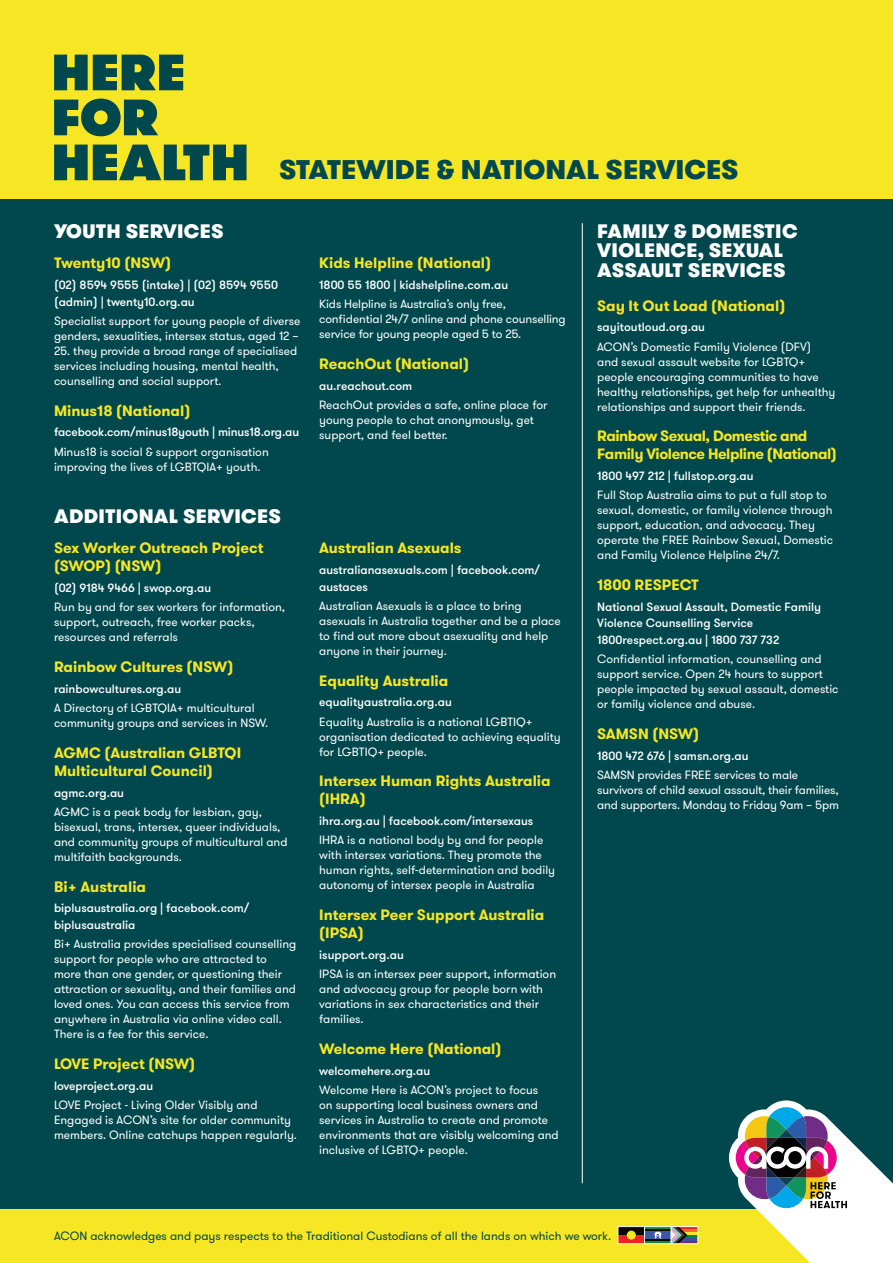
<style>
.page{position:relative;width:893px;height:1263px;background:#f7e623}
.page>*{position:absolute;margin:0;border:0;box-sizing:border-box;transform-origin:0 0}
.t1{font:800 51px/45px "GT Walsheim";letter-spacing:-.01em;color:#00484d}
.t2{font:900 27px "GT Walsheim";color:#00484d}
.t3{font:900 19.5px/19.5px "GT Walsheim";letter-spacing:.015em;color:#fff}
.t4{font:700 15px/18px "GT Walsheim";color:#f7e623}
.t5{font:700 15px/18px "GT Walsheim";letter-spacing:-.03em;color:#f7e623}
.t6{font:12px/15px "GT Walsheim";color:#fff}
.t7{font:500 12px/16.5px "GT Walsheim";color:#fff}
.t8{font:12px "GT Walsheim";color:#00484d}
</style>
<div class="page">
<div style="left:0;top:200px;width:893px;height:1009px;background:#00484d"></div>
<svg style="left:729px;top:1100px;width:164px;height:163px"></svg>
<div style="left:618px;top:1235px;width:27px;height:9px;background:#ee2123"></div>
<div style="left:618px;top:1226px;width:27px;height:9px;background:#070904"></div>
<div style="left:627px;top:1230px;width:9px;height:10px;background:#f0e81f;border-radius:50%"></div>
<div style="left:617px;top:1226px;width:28px;height:18px;border:1px solid #fff"></div>
<hr style="left:645px;top:1226px;width:26px;height:4px;background:#118943">
<hr style="left:645px;top:1240px;width:26px;height:4px;background:#118943">
<div style="left:645px;top:1230px;width:26px;height:10px;background:#3c58a4"></div>
<hr style="left:645px;top:1229px;width:26px;height:2px;background:#070904">
<hr style="left:645px;top:1239px;width:26px;height:2px;background:#070904">
<svg style="left:654px;top:1231px;width:8px;height:8px"></svg>
<div style="left:644px;top:1226px;width:28px;height:18px;border:1px solid #fff"></div>
<hr style="left:671px;top:1226px;width:27px;height:3px;background:#ee2123">
<hr style="left:671px;top:1229px;width:27px;height:3px;background:#f36a21">
<hr style="left:671px;top:1235px;width:27px;height:3px;background:#0e813f">
<hr style="left:671px;top:1238px;width:27px;height:3px;background:#3c50a2">
<hr style="left:671px;top:1241px;width:27px;height:3px;background:#702c86">
<svg style="left:673px;top:1228px;width:14px;height:14px"></svg>
<div style="left:671px;top:1226px;width:27px;height:18px;border:1px solid #fff"></div>
<hr style="left:582px;top:223px;width:1px;height:960px;background:#fff">
<h1 class="t1" style="left:51px;top:50px;width:200px">HERE<br>FOR<br>HEALTH</h1>
<h2 class="t2" style="left:279px;top:151px;width:461px">STATEWIDE &amp; NATIONAL SERVICES</h2>
<h3 class="t3" style="left:54px;top:221px;width:171px">YOUTH SERVICES</h3>
<p class="t4" style="left:54px;top:254px;width:119px">Twenty10 (NSW)</p>
<p class="t7" style="left:54px;top:277px;width:226px">(02) 8594 9555 (intake) | (02) 8594 9550 (admin) | twenty10.org.au</p>
<p class="t6" style="left:54px;top:314px;width:248px">Specialist support for young people of diverse genders, sexualities, intersex status, aged 12 –</p>
<p class="t6" style="left:54px;top:344px;width:245px">25. they provide a broad range of specialised services including housing, mental health, counselling and social support.</p>
<p class="t4" style="left:54px;top:402px;width:138px">Minus18 (National)</p>
<p class="t7" style="left:54px;top:424px;width:247px">facebook.com/minus18youth | minus18.org.au</p>
<p class="t6" style="left:54px;top:444px;width:216px">Minus18 is social &amp; support organisation improving the lives of LGBTQIA+ youth.</p>
<h3 class="t3" style="left:54px;top:506px;width:228px">ADDITIONAL SERVICES</h3>
<p class="t4" style="left:54px;top:539px;width:211px">Sex Worker Outreach Project (SWOP) (NSW)</p>
<p class="t7" style="left:54px;top:580px;width:159px">(02) 9184 9466 | swop.org.au</p>
<p class="t6" style="left:54px;top:600px;width:233px">Run by and for sex workers for information, support, outreach, free worker packs, resources and referrals</p>
<p class="t4" style="left:54px;top:658px;width:181px">Rainbow Cultures (NSW)</p>
<p class="t7" style="left:54px;top:681px;width:129px">rainbowcultures.org.au</p>
<p class="t6" style="left:54px;top:701px;width:216px">A Directory of LGBTQIA+ multicultural community groups and services in NSW.</p>
<p class="t4" style="left:54px;top:744px;width:189px">AGMC (Australian GLBTQI<br>Multicultural Council)</p>
<p class="t7" style="left:54px;top:784px;width:72px">agmc.org.au</p>
<p class="t6" style="left:54px;top:804px;width:235px">AGMC is a peak body for lesbian, gay, bisexual, trans, intersex, queer individuals, and community groups of multicultural and multifaith backgrounds.</p>
<p class="t4" style="left:54px;top:877px;width:94px">Bi+ Australia</p>
<p class="t7" style="left:54px;top:900px;width:197px">biplusaustralia.org | facebook.com/ biplusaustralia</p>
<p class="t6" style="left:54px;top:937px;width:244px">Bi+ Australia provides specialised counselling support for people who are attracted to more than one gender, or questioning their attraction or sexuality, and their families and loved ones. You can access this service from anywhere in Australia via online video call.<br>There is a fee for this service.</p>
<p class="t4" style="left:54px;top:1055px;width:143px">LOVE Project (NSW)</p>
<p class="t7" style="left:54px;top:1077px;width:101px">loveproject.org.au</p>
<p class="t6" style="left:54px;top:1097px;width:244px">LOVE Project - Living Older Visibly and<br>Engaged is ACON’s site for older community members. Online catchups happen regularly.</p>
<p class="t4" style="left:319px;top:254px;width:173px">Kids Helpline (National)</p>
<p class="t7" style="left:319px;top:277px;width:190px">1800 55 1800 | kidshelpline.com.au</p>
<p class="t6" style="left:319px;top:297px;width:248px">Kids Helpline is Australia’s only free, confidential 24/7 online and phone counselling service for young people aged 5 to 25.</p>
<p class="t4" style="left:319px;top:355px;width:151px">ReachOut (National)</p>
<p class="t7" style="left:319px;top:378px;width:95px">au.reachout.com</p>
<p class="t6" style="left:319px;top:398px;width:230px">ReachOut provides a safe, online place for young people to chat anonymously, get support, and feel better.</p>
<p class="t4" style="left:319px;top:539px;width:144px">Australian Asexuals</p>
<p class="t7" style="left:319px;top:562px;width:222px">australianasexuals.com | facebook.com/ austaces</p>
<p class="t6" style="left:319px;top:598px;width:243px">Australian Asexuals is a place to bring asexuals in Australia together and be a place to find out more about asexuality and help anyone in their journey.</p>
<p class="t4" style="left:319px;top:671px;width:131px">Equality Australia</p>
<p class="t7" style="left:319px;top:694px;width:134px">equalityaustralia.org.au</p>
<p class="t6" style="left:319px;top:714px;width:243px">Equality Australia is a national LGBTIQ+ organisation dedicated to achieving equality for LGBTIQ+ people.</p>
<p class="t4" style="left:319px;top:772px;width:233px">Intersex Human Rights Australia (IHRA)</p>
<p class="t7" style="left:319px;top:813px;width:216px">ihra.org.au | facebook.com/intersexaus</p>
<p class="t6" style="left:319px;top:833px;width:237px">IHRA is a national body by and for people with intersex variations. They promote the human rights, self-determination and bodily autonomy of intersex people in Australia</p>
<p class="t4" style="left:319px;top:906px;width:227px">Intersex Peer Support Australia (IPSA)</p>
<p class="t7" style="left:319px;top:947px;width:86px">isupport.org.au</p>
<p class="t6" style="left:319px;top:967px;width:238px">IPSA is an intersex peer support, information and advocacy group for people born with variations in sex characteristics and their families.</p>
<p class="t4" style="left:319px;top:1040px;width:184px">Welcome Here (National)</p>
<p class="t7" style="left:319px;top:1062px;width:113px">welcomehere.org.au</p>
<p class="t6" style="left:319px;top:1082px;width:241px">Welcome Here is ACON’s project to focus<br>on supporting local business owners and services in Australia to create and promote environments that are visibly welcoming and inclusive of LGBTQ+ people.</p>
<h3 class="t3" style="left:597px;top:221px;width:202px">FAMILY &amp; DOMESTIC<br>VIOLENCE, SEXUAL<br>ASSAULT SERVICES</h3>
<p class="t4" style="left:597px;top:297px;width:190px">Say It Out Load (National)</p>
<p class="t7" style="left:597px;top:319px;width:109px">sayitoutloud.org.au</p>
<p class="t6" style="left:597px;top:339px;width:240px">ACON’s Domestic Family Violence (DFV)<br>and sexual assault website for LGBTQ+ people encouraging communities to have healthy relationships, get help for unhealthy relationships and support their friends.</p>
<p class="t5" style="left:597px;top:427px;width:241px">Rainbow Sexual, Domestic and<br>Family Violence Helpline (National)</p>
<p class="t7" style="left:597px;top:468px;width:158px">1800 497 212 | fullstop.org.au</p>
<p class="t6" style="left:597px;top:488px;width:237px">Full Stop Australia aims to put a full stop to sexual, domestic, or family violence through support, education, and advocacy. They operate the FREE Rainbow Sexual, Domestic and Family Violence Helpline 24/7.</p>
<p class="t4" style="left:597px;top:576px;width:103px">1800 RESPECT</p>
<p class="t7" style="left:597px;top:599px;width:226px">National Sexual Assault, Domestic Family<br>Violence Counselling Service<br>1800respect.org.au | 1800 737 732</p>
<p class="t6" style="left:597px;top:652px;width:243px">Confidential information, counselling and support service. Open 24 hours to support people impacted by sexual assault, domestic or family violence and abuse.</p>
<p class="t4" style="left:597px;top:725px;width:104px">SAMSN (NSW)</p>
<p class="t7" style="left:597px;top:748px;width:153px">1800 472 676 | samsn.org.au</p>
<p class="t6" style="left:597px;top:768px;width:243px">SAMSN provides FREE services to male survivors of child sexual assault, their families, and supporters. Monday to Friday 9am – 5pm</p>
<p class="t8" style="left:54px;top:1229px;width:559px">ACON acknowledges and pays respects to the Traditional Custodians of all the lands on which we work.</p>
</div>
